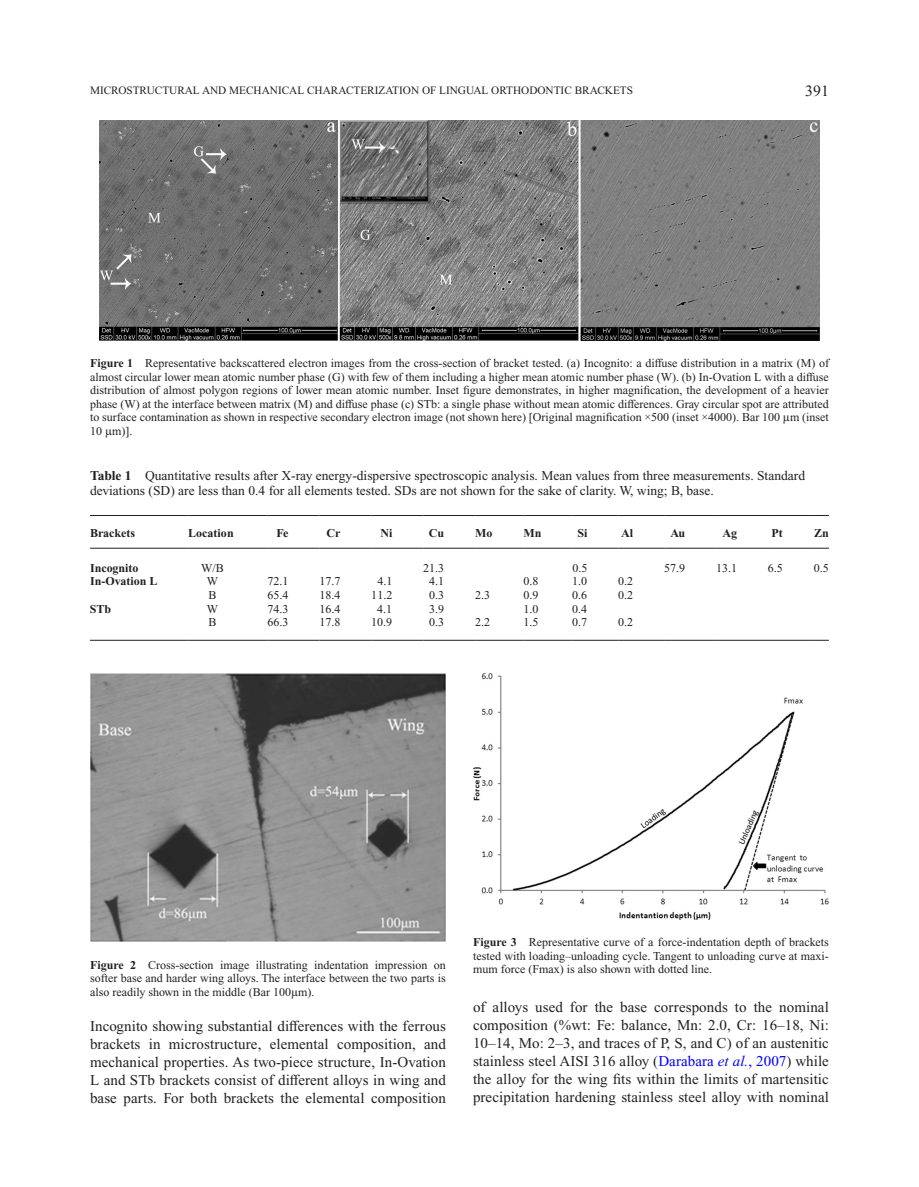
<style>
.page{position:relative;width:919px;height:1187px;background:#fff}
.page>*{position:absolute;margin:0;border:0;box-sizing:border-box;transform-origin:0 0}
.t1{font:15.75px "Times New Roman PS Std";color:#231f20}
.t2{font:15px/18px "Times New Roman PS Std";letter-spacing:.005em;color:#231f20;text-align:justify}
.t3{font:13.5px/15px "Times New Roman PS Std";color:#231f20}
.t4{font:12px/13.5px "Times New Roman PS Std";color:#231f20;text-align:justify}
.t5{font:700 12px "Times New Roman PS Std";color:#231f20}
.t6{font:11.25px "Times New Roman PS Std";color:#231f20}
.s1{font-weight:700}
.s2{font-family:"Gandhari Unicode"}
.s3{color:#00f}
.s4{font-style:italic;color:#00f}
</style>
<div class="page">
<img style="left:99px;top:120px;width:720px;height:220px">
<hr style="left:90px;top:515px;width:98px;height:1px;background:#231f20">
<hr style="left:90px;top:548px;width:98px;height:1px;background:#231f20">
<hr style="left:188px;top:515px;width:79px;height:1px;background:#231f20">
<hr style="left:188px;top:548px;width:79px;height:1px;background:#231f20">
<hr style="left:267px;top:515px;width:52px;height:1px;background:#231f20">
<hr style="left:267px;top:548px;width:52px;height:1px;background:#231f20">
<hr style="left:319px;top:515px;width:52px;height:1px;background:#231f20">
<hr style="left:319px;top:548px;width:52px;height:1px;background:#231f20">
<hr style="left:371px;top:515px;width:52px;height:1px;background:#231f20">
<hr style="left:371px;top:548px;width:52px;height:1px;background:#231f20">
<hr style="left:423px;top:515px;width:52px;height:1px;background:#231f20">
<hr style="left:423px;top:548px;width:52px;height:1px;background:#231f20">
<hr style="left:475px;top:515px;width:48px;height:1px;background:#231f20">
<hr style="left:475px;top:548px;width:48px;height:1px;background:#231f20">
<hr style="left:523px;top:515px;width:49px;height:1px;background:#231f20">
<hr style="left:523px;top:548px;width:49px;height:1px;background:#231f20">
<hr style="left:572px;top:515px;width:46px;height:1px;background:#231f20">
<hr style="left:572px;top:548px;width:46px;height:1px;background:#231f20">
<hr style="left:618px;top:515px;width:46px;height:1px;background:#231f20">
<hr style="left:618px;top:548px;width:46px;height:1px;background:#231f20">
<hr style="left:664px;top:515px;width:52px;height:1px;background:#231f20">
<hr style="left:664px;top:548px;width:52px;height:1px;background:#231f20">
<hr style="left:716px;top:515px;width:52px;height:1px;background:#231f20">
<hr style="left:716px;top:548px;width:52px;height:1px;background:#231f20">
<hr style="left:768px;top:515px;width:45px;height:1px;background:#231f20">
<hr style="left:768px;top:548px;width:45px;height:1px;background:#231f20">
<svg style="left:813px;top:515px;width:15px;height:1px"></svg>
<svg style="left:813px;top:548px;width:15px;height:1px"></svg>
<hr style="left:188px;top:640px;width:79px;height:1px;background:#231f20">
<hr style="left:267px;top:640px;width:52px;height:1px;background:#231f20">
<hr style="left:319px;top:640px;width:52px;height:1px;background:#231f20">
<hr style="left:371px;top:640px;width:52px;height:1px;background:#231f20">
<hr style="left:423px;top:640px;width:52px;height:1px;background:#231f20">
<hr style="left:475px;top:640px;width:48px;height:1px;background:#231f20">
<hr style="left:523px;top:640px;width:49px;height:1px;background:#231f20">
<hr style="left:572px;top:640px;width:46px;height:1px;background:#231f20">
<hr style="left:618px;top:640px;width:46px;height:1px;background:#231f20">
<hr style="left:664px;top:640px;width:52px;height:1px;background:#231f20">
<hr style="left:716px;top:640px;width:52px;height:1px;background:#231f20">
<hr style="left:768px;top:640px;width:45px;height:1px;background:#231f20">
<svg style="left:813px;top:640px;width:15px;height:1px"></svg>
<hr style="left:90px;top:640px;width:98px;height:1px;background:#231f20">
<img style="left:91px;top:673px;width:354px;height:268px">
<img style="left:473px;top:673px;width:355px;height:246px">
<p class="t6" style="left:90px;top:84px;width:544px">MICROSTRUCTURAL AND MECHANICAL CHARACTERIZATION OF LINGUAL ORTHODONTIC BRACKETS</p>
<h1 class="t1" style="left:805px;top:82px;width:25px">391</h1>
<p class="t4" style="left:90px;top:356px;width:740px"><span class="s1">Figure 1</span> Representative backscattered electron images from the cross-section of bracket tested. (a) Incognito: a diffuse distribution in a matrix (M) of almost circular lower mean atomic number phase (G) with few of them including a higher mean atomic number phase (W). (b) In-Ovation L with a diffuse distribution of almost polygon regions of lower mean atomic number. Inset figure demonstrates, in higher magnification, the development of a heavier phase (W) at the interface between matrix (M) and diffuse phase (c) STb: a single phase without mean atomic differences. Gray circular spot are attributed to surface contamination as shown in respective secondary electron image (not shown here) [Original magnification ×500 (inset ×4000). Bar 100 <span class="s2">μ</span>m (inset 10 <span class="s2">μ</span>m)].</p>
<p class="t3" style="left:90px;top:468px;width:716px"><span class="s1">Table 1</span> Quantitative results after X-ray energy-dispersive spectroscopic analysis. Mean values from three measurements. Standard deviations (SD) are less than 0.4 for all elements tested. SDs are not shown for the sake of clarity. W, wing; B, base.</p>
<p class="t5" style="left:90px;top:526px;width:47px">Brackets</p>
<p class="t5" style="left:188px;top:526px;width:47px">Location</p>
<p class="t5" style="left:276px;top:526px;width:13px">Fe</p>
<p class="t5" style="left:326px;top:526px;width:15px">Cr</p>
<p class="t5" style="left:380px;top:526px;width:13px">Ni</p>
<p class="t5" style="left:429px;top:526px;width:17px">Cu</p>
<p class="t5" style="left:475px;top:526px;width:19px">Mo</p>
<p class="t5" style="left:523px;top:526px;width:19px">Mn</p>
<p class="t5" style="left:577px;top:526px;width:12px">Si</p>
<p class="t5" style="left:621px;top:526px;width:13px">Al</p>
<p class="t5" style="left:670px;top:526px;width:16px">Au</p>
<p class="t5" style="left:722px;top:526px;width:16px">Ag</p>
<p class="t5" style="left:771px;top:526px;width:13px">Pt</p>
<p class="t5" style="left:814px;top:526px;width:16px">Zn</p>
<p class="t5" style="left:90px;top:561px;width:50px">Incognito</p>
<p class="t4" style="left:201px;top:561px;width:24px">W/B</p>
<p class="t4" style="left:423px;top:561px;width:22px">21.3</p>
<p class="t4" style="left:572px;top:561px;width:16px">0.5</p>
<p class="t4" style="left:664px;top:561px;width:22px">57.9</p>
<p class="t4" style="left:716px;top:561px;width:23px">13.1</p>
<p class="t4" style="left:767px;top:561px;width:16px">6.5</p>
<p class="t4" style="left:813px;top:561px;width:16px">0.5</p>
<p class="t5" style="left:90px;top:574px;width:69px">In-Ovation L</p>
<p class="t4" style="left:207px;top:574px;width:13px">W</p>
<p class="t4" style="left:267px;top:574px;width:22px">72.1</p>
<p class="t4" style="left:319px;top:574px;width:22px">17.7</p>
<p class="t4" style="left:377px;top:574px;width:16px">4.1</p>
<p class="t4" style="left:429px;top:574px;width:16px">4.1</p>
<p class="t4" style="left:523px;top:574px;width:16px">0.8</p>
<p class="t4" style="left:572px;top:574px;width:16px">1.0</p>
<p class="t4" style="left:618px;top:574px;width:16px">0.2</p>
<p class="t4" style="left:208px;top:588px;width:10px">B</p>
<p class="t4" style="left:267px;top:588px;width:22px">65.4</p>
<p class="t4" style="left:319px;top:588px;width:22px">18.4</p>
<p class="t4" style="left:371px;top:588px;width:22px">11.2</p>
<p class="t4" style="left:429px;top:588px;width:16px">0.3</p>
<p class="t4" style="left:475px;top:588px;width:16px">2.3</p>
<p class="t4" style="left:523px;top:588px;width:16px">0.9</p>
<p class="t4" style="left:572px;top:588px;width:16px">0.6</p>
<p class="t4" style="left:618px;top:588px;width:16px">0.2</p>
<p class="t5" style="left:90px;top:602px;width:23px">STb</p>
<p class="t4" style="left:207px;top:602px;width:13px">W</p>
<p class="t4" style="left:267px;top:602px;width:22px">74.3</p>
<p class="t4" style="left:319px;top:602px;width:22px">16.4</p>
<p class="t4" style="left:377px;top:602px;width:16px">4.1</p>
<p class="t4" style="left:429px;top:602px;width:16px">3.9</p>
<p class="t4" style="left:523px;top:602px;width:16px">1.0</p>
<p class="t4" style="left:572px;top:602px;width:16px">0.4</p>
<p class="t4" style="left:208px;top:615px;width:10px">B</p>
<p class="t4" style="left:267px;top:615px;width:22px">66.3</p>
<p class="t4" style="left:319px;top:615px;width:22px">17.8</p>
<p class="t4" style="left:371px;top:615px;width:22px">10.9</p>
<p class="t4" style="left:429px;top:615px;width:16px">0.3</p>
<p class="t4" style="left:475px;top:615px;width:16px">2.2</p>
<p class="t4" style="left:523px;top:615px;width:16px">1.5</p>
<p class="t4" style="left:572px;top:615px;width:16px">0.7</p>
<p class="t4" style="left:618px;top:615px;width:16px">0.2</p>
<p class="t4" style="left:90px;top:957px;width:357px"><span class="s1">Figure 2</span> Cross-section image illustrating indentation impression on softer base and harder wing alloys. The interface between the two parts is also readily shown in the middle (Bar 100<span class="s2">μ</span>m).</p>
<p class="t2" style="left:90px;top:1016px;width:357px">Incognito showing substantial differences with the ferrous brackets in microstructure, elemental composition, and mechanical properties. As two-piece structure, In-Ovation L and STb brackets consist of different alloys in wing and base parts. For both brackets the elemental composition</p>
<p class="t4" style="left:473px;top:935px;width:357px"><span class="s1">Figure 3</span> Representative curve of a force-indentation depth of brackets tested with loading–unloading cycle. Tangent to unloading curve at maxi&shy;mum force (Fmax) is also shown with dotted line.</p>
<p class="t2" style="left:473px;top:998px;width:357px">of alloys used for the base corresponds to the nominal composition (%wt: Fe: balance, Mn: 2.0, Cr: 16–18, Ni:<br>10–14, Mo: 2–3, and traces of P, S, and C) of an austenitic stainless steel AISI 316 alloy (<span class="s3">Darabara</span> <span class="s4">et al.</span><span class="s3">, 2007</span>) while the alloy for the wing fits within the limits of martensitic precipitation hardening stainless steel alloy with nominal</p>
</div>
